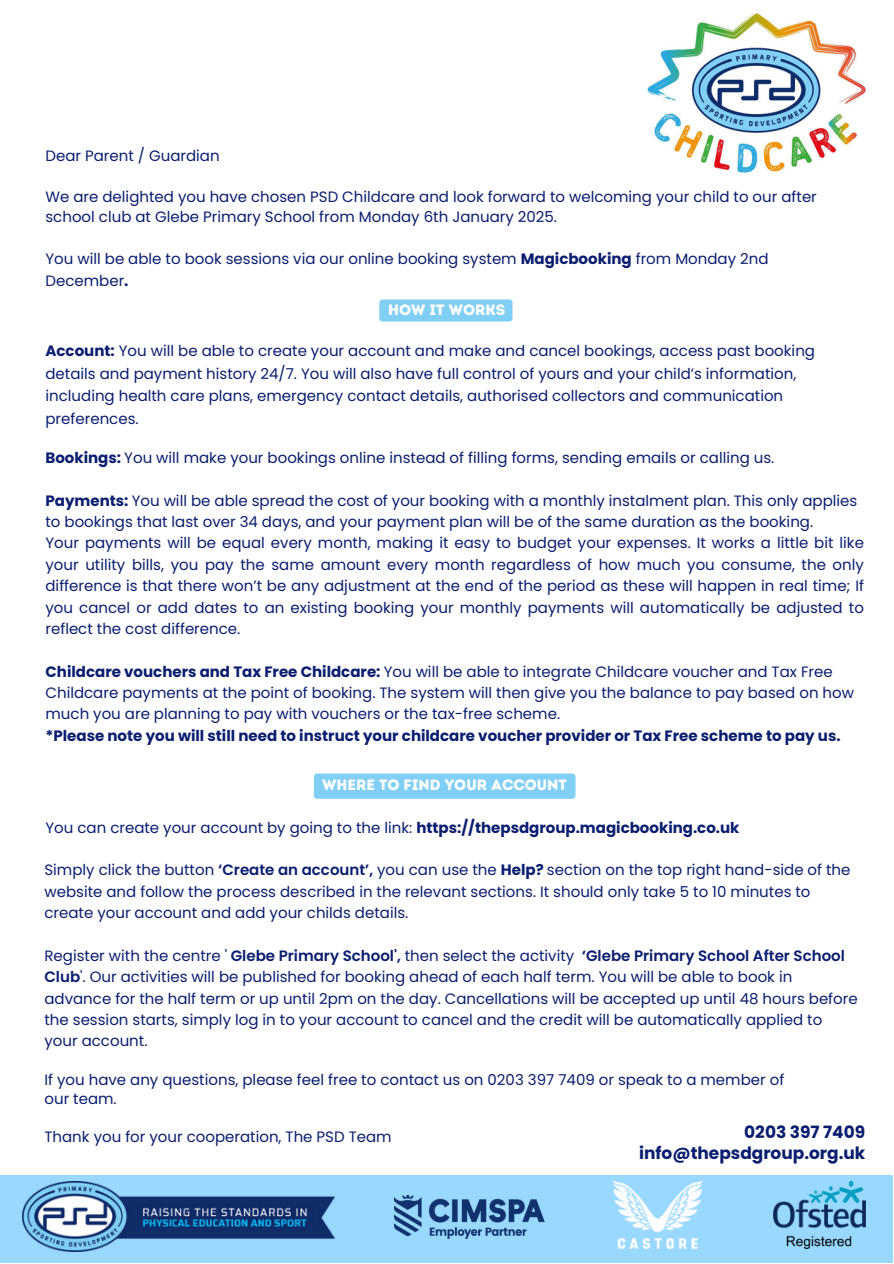
<style>
.page{position:relative;width:894px;height:1264px;background:#fff}
.page>*{position:absolute;margin:0;border:0;box-sizing:border-box;transform-origin:0 0}
.t1{font:700 16.95px "Poppins";color:#0b1d6f}
.t2{font:15px/21.3px "Poppins";color:#0b1d6f}
.t3{font:700 15px "Poppins";color:#0b1d6f}
.t4{font:15px "Intro Rust Base";color:#fff}
.s1{font-weight:700}
.s2{font-weight:600}
</style>
<div class="page">
<img style="left:647px;top:13px;width:219px;height:160px">
<div style="left:0;top:1175px;width:892px;height:88px;background:#99d8ff"></div>
<div style="left:314px;top:773px;width:261px;height:25px;background:#81cff4;border-radius:3px"></div>
<div style="left:379px;top:299px;width:133px;height:22px;background:#81cff4;border-radius:3px"></div>
<img style="left:22px;top:1181px;width:312px;height:70px">
<img style="left:612px;top:1180px;width:91px;height:68px">
<img style="left:394px;top:1195px;width:150px;height:43px">
<img style="left:773px;top:1181px;width:91px;height:67px">
<p class="t2" style="left:45px;top:145px;width:176px">Dear Parent / Guardian</p>
<p class="t2" style="left:45px;top:186px;width:772px;line-height:20.2px">We are delighted you have chosen PSD Childcare and look forward to welcoming your child to our after school club at Glebe Primary School from Monday 6th January 2025.</p>
<p class="t2" style="left:45px;top:247px;width:724px;line-height:22.5px">You will be able to book sessions via our online booking system <span class="s1">Magicbooking</span> from Monday 2nd<br>December<span class="s1">.</span></p>
<p class="t4" style="left:388px;top:301px;width:119px">HOW IT WORKS</p>
<h2 class="t2" style="left:45px;top:340px;width:770px;line-height:22.5px"><span class="s1">Account:</span> You will be able to create your account and make and cancel bookings, access past booking details and payment history 24/7. You will also have full control of yours and your child’s information, including health care plans, emergency contact details, authorised collectors and communication preferences.</h2>
<h1 class="t2" style="left:45px;top:447px;width:730px"><span class="s1">Bookings:</span> You will make your bookings online instead of filling forms, sending emails or calling us.</h1>
<h3 class="t2" style="left:45px;top:489px;width:813px"><span class="s1">Payments:</span> You will be able spread the cost of your booking with a monthly instalment plan. This only applies</h3>
<p class="t2" style="left:45px;top:511px;width:769px">to bookings that last over 34 days, and your payment plan will be of the same duration as the booking.</p>
<p class="t2" style="left:45px;top:532px;width:819px;text-align:justify">Your payments will be equal every month, making it easy to budget your expenses. It works a little bit like your utility bills, you pay the same amount every month regardless of how much you consume, the only difference is that there won’t be any adjustment at the end of the period as these will happen in real time; If you cancel or add dates to an existing booking your monthly payments will automatically be adjusted to reflect the cost difference.</p>
<p class="t2" style="left:45px;top:660px;width:788px"><span class="s1">Childcare vouchers and Tax Free Childcare:</span> You will be able to integrate Childcare voucher and Tax Free</p>
<p class="t2" style="left:45px;top:682px;width:809px">Childcare payments at the point of booking. The system will then give you the balance to pay based on how</p>
<p class="t2" style="left:45px;top:703px;width:516px">much you are planning to pay with vouchers or the tax-free scheme.</p>
<h2 class="t3" style="left:45px;top:725px;width:796px">*Please note you will still need to instruct your childcare voucher provider or Tax Free scheme to pay us.</h2>
<p class="t4" style="left:322px;top:776px;width:246px">WHERE TO FIND YOUR ACCOUNT</p>
<p class="t2" style="left:45px;top:817px;width:695px">You can create your account by going to the link: <span class="s1">https://thepsdgroup.magicbooking.co.uk</span></p>
<p class="t2" style="left:44px;top:859px;width:807px">Simply click the button <span class="s2">‘Create an account’,</span> you can use the <span class="s1">Help?</span> section on the top right hand-side of the website and follow the process described in the relevant sections. It should only take 5 to 10 minutes to create your account and add your childs details.</p>
<p class="t2" style="left:44px;top:944px;width:814px">Register with the centre ' <span class="s2">Glebe Primary School',</span> then select the activity <span class="s2">‘Glebe Primary School After School Club</span>'. Our activities will be published for booking ahead of each half term. You will be able to book in advance for the half term or up until 2pm on the day. Cancellations will be accepted up until 48 hours before the session starts, simply log in to your account to cancel and the credit will be automatically applied to</p>
<p class="t2" style="left:44px;top:1030px;width:104px">your account.</p>
<p class="t2" style="left:44px;top:1069px;width:741px;line-height:19.2px">If you have any questions, please feel free to contact us on 0203 397 7409 or speak to a member of our team.</p>
<p class="t2" style="left:44px;top:1126px;width:349px">Thank you for your cooperation, The PSD Team</p>
<p class="t1" style="left:744px;top:1120px;width:122px">0203 397 7409</p>
<p class="t1" style="left:639px;top:1141px;width:228px">info@thepsdgroup.org.uk</p>
</div>
